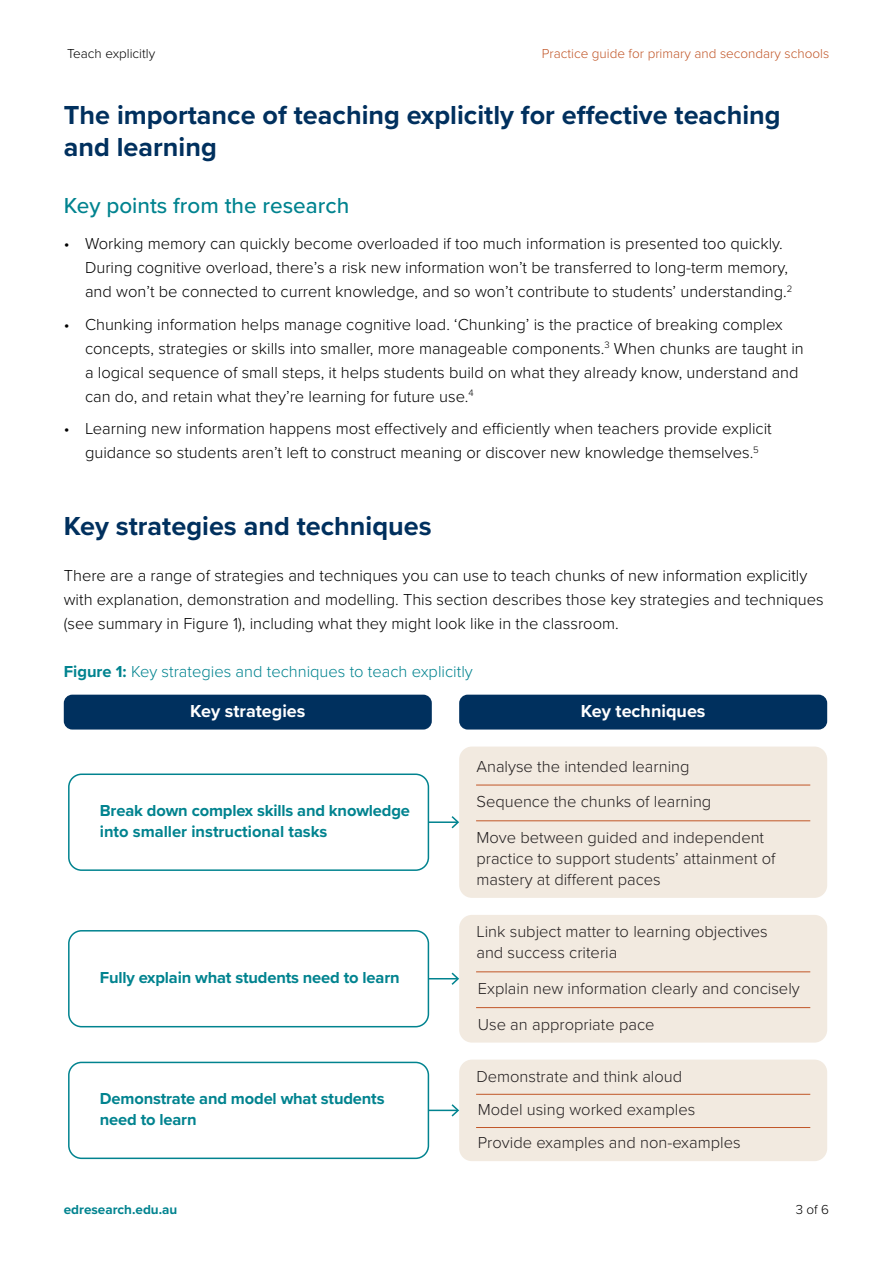
<style>
.page{position:relative;width:893px;height:1263px;background:#fff}
.page>*{position:absolute;margin:0;border:0;box-sizing:border-box;transform-origin:0 0}
.t1{font:700 27px/31.5px "Proxima Nova";color:#00305e}
.t2{font:500 22.5px "Proxima Nova";color:#01838f}
.t3{font:700 18px "Proxima Nova";color:#fff}
.t4{font:300 16.5px/24px "Proxima Nova";color:#000}
.t5{font:300 16.5px/35.7px "Proxima Nova";color:#231f20}
.t6{font:700 16.5px/21px "Proxima Nova";letter-spacing:-.01em;color:#01838f}
.Figure_table_title{font:300 16.5px "Proxima Nova";color:#01838f}
.t7{font:300 13.5px "Proxima Nova";color:#c15628}
.t8{font:300 13.5px "Proxima Nova";color:#000}
.t9{font:700 13.5px "Proxima Nova";color:#01838f}
.s1{font-weight:700}
</style>
<div class="page">
<div style="left:64px;top:695px;width:368px;height:34px;background:#00305e;border-radius:9px"></div>
<div style="left:459px;top:695px;width:368px;height:34px;background:#00305e;border-radius:9px"></div>
<div style="left:68px;top:773px;width:361px;height:98px;border:2px solid #01838f;border-radius:13px"></div>
<div style="left:68px;top:930px;width:361px;height:97px;border:2px solid #01838f;border-radius:13px"></div>
<div style="left:459px;top:746px;width:368px;height:152px;background:#f2eae0;border-radius:13px"></div>
<hr style="left:476px;top:785px;width:334px;height:1px;background:#c15627">
<hr style="left:476px;top:820px;width:334px;height:1px;background:#c15627">
<div style="left:459px;top:915px;width:368px;height:127px;background:#f2eae0;border-radius:13px"></div>
<hr style="left:476px;top:971px;width:334px;height:1px;background:#c15627">
<hr style="left:476px;top:1007px;width:334px;height:1px;background:#c15627">
<hr style="left:428px;top:821px;width:30px;height:2px;background:#01838f">
<svg style="left:452px;top:816px;width:7px;height:12px"></svg>
<hr style="left:428px;top:978px;width:30px;height:1px;background:#01838f">
<svg style="left:452px;top:972px;width:7px;height:13px"></svg>
<div style="left:68px;top:1062px;width:361px;height:97px;border:2px solid #01838f;border-radius:13px"></div>
<div style="left:459px;top:1059px;width:368px;height:102px;background:#f2eae0;border-radius:13px"></div>
<hr style="left:476px;top:1094px;width:334px;height:1px;background:#c15627">
<hr style="left:476px;top:1127px;width:334px;height:1px;background:#c15627">
<hr style="left:428px;top:1109px;width:30px;height:2px;background:#01838f">
<svg style="left:452px;top:1104px;width:7px;height:12px"></svg>
<p class="t8" style="left:67px;top:43px;width:89px">Teach explicitly</p>
<p class="t7" style="left:542px;top:43px;width:289px">Practice guide for primary and secondary schools</p>
<h1 class="t1" style="left:64px;top:99px;width:718px">The importance of teaching explicitly for effective teaching and learning</h1>
<h2 class="t2" style="left:64px;top:188px;width:287px">Key points from the research</h2>
<p class="t4" style="left:85px;top:231px;width:709px;text-indent:-21px">• Working memory can quickly become overloaded if too much information is presented too quickly.<br>During cognitive overload, there’s a risk new information won’t be transferred to long-term memory, and won’t be connected to current knowledge, and so won’t contribute to students’ understanding.<sup>2</sup></p>
<p class="t4" style="left:85px;top:311px;width:720px;text-indent:-21px">• Chunking information helps manage cognitive load. ‘Chunking’ is the practice of breaking complex concepts, strategies or skills into smaller, more manageable components.<sup>3</sup> When chunks are taught in a logical sequence of small steps, it helps students build on what they already know, understand and can do, and retain what they’re learning for future use.<sup>4</sup></p>
<p class="t4" style="left:64px;top:416px;width:709px;text-align:center">• Learning new information happens most effectively and efficiently when teachers provide explicit guidance so students aren’t left to construct meaning or discover new knowledge themselves.<sup>5</sup></p>
<h1 class="t1" style="left:64px;top:510px;width:369px">Key strategies and techniques</h1>
<p class="t4" style="left:64px;top:562px;width:761px">There are a range of strategies and techniques you can use to teach chunks of new information explicitly with explanation, demonstration and modelling. This section describes those key strategies and techniques (see summary in Figure 1), including what they might look like in the classroom.</p>
<p class="Figure_table_title" style="left:64px;top:659px;width:410px"><span class="s1">Figure 1:</span> Key strategies and techniques to teach explicitly</p>
<p class="t3" style="left:190px;top:697px;width:117px">Key strategies</p>
<p class="t3" style="left:581px;top:697px;width:126px">Key techniques</p>
<p class="t6" style="left:100px;top:799px;width:312px">Break down complex skills and knowledge into smaller instructional tasks</p>
<p class="t6" style="left:100px;top:966px;width:301px">Fully explain what students need to learn</p>
<p class="t6" style="left:100px;top:1087px;width:286px">Demonstrate and model what students need to learn</p>
<p class="t5" style="left:476px;top:747px;width:289px">Analyse the intended learning<br>Sequence the chunks of learning<br>Move between guided and independent</p>
<p class="t5" style="left:476px;top:847px;width:301px;line-height:21px">practice to support students’ attainment of mastery at different paces</p>
<p class="t5" style="left:476px;top:920px;width:293px;line-height:21px">Link subject matter to learning objectives and success criteria</p>
<p class="t5" style="left:478px;top:970px;width:323px">Explain new information clearly and concisely<br>Use an appropriate pace</p>
<p class="t5" style="left:476px;top:1059px;width:266px;line-height:33.2px">Demonstrate and think aloud<br>Model using worked examples<br>Provide examples and non-examples</p>
<p class="t9" style="left:64px;top:1200px;width:115px">edresearch.edu.au</p>
<p class="t8" style="left:796px;top:1200px;width:35px">3 of 6</p>
</div>
